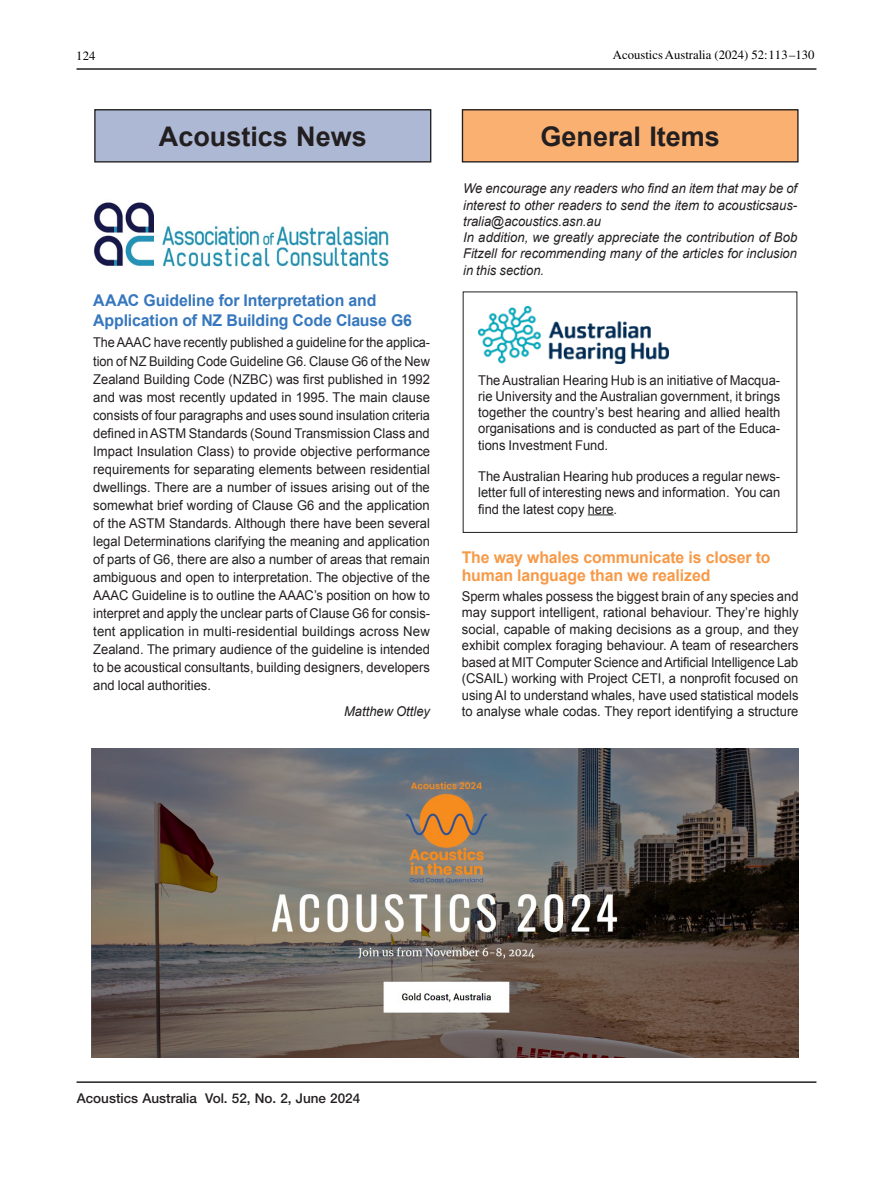
<style>
.page{position:relative;width:893px;height:1187px;background:#fff}
.page>*{position:absolute;margin:0;border:0;box-sizing:border-box;transform-origin:0 0}
.t1{font:27px "Arial Bold MT15";color:#231f20}
.t2{font:16.2px/19.4px "Arial Bold MT15";letter-spacing:-.01em;color:#3677bd}
.t3{font:16.2px/17.9px "Arial Bold MT15";letter-spacing:-.01em;color:#f79a48}
.t4{font:13.5px/18px "Arial MT21";color:#231f20;text-align:justify;scale:.94 1}
.t5{font:13.5px/16.5px "Arial MT21";color:#231f20;text-align:justify;scale:.96 1}
.t6{font:13.5px/16.2px "Arial Italic MT10";color:#231f20;scale:.96 1}
.t7{font:13.5px "Helvetica Neue LT Std Md 2";color:#231f20}
.t8{font:12.75px "Times";color:#000}
.t9{font:12.15px "Arial MT21";color:#231f20}
.s1{font-family:"Arial MT20"}
.s2{font-family:"Arial Italic MT9"}
.s3{font-family:"Arial Bold MT14"}
</style>
<div class="page">
<hr style="left:77px;top:68px;width:739px;height:2px;background:#231f20">
<hr style="left:77px;top:1081px;width:739px;height:1px;background:#231f20">
<img style="left:92px;top:748px;width:707px;height:309px">
<div style="left:95px;top:110px;width:336px;height:52px;background:#adb9d4"></div>
<div style="left:94px;top:109px;width:337px;height:53px;border:1px solid #231f20"></div>
<img style="left:94px;top:202px;width:295px;height:65px">
<div style="left:462px;top:110px;width:336px;height:52px;background:#fab071"></div>
<div style="left:462px;top:109px;width:337px;height:53px;border:1px solid #231f20"></div>
<svg style="left:588px;top:514px;width:26px;height:1px"></svg>
<img style="left:478px;top:306px;width:191px;height:58px">
<p class="t8" style="left:76px;top:51px;width:21px">124</p>
<p class="t8" style="left:613px;top:50px;width:203px">Acoustics Australia (2024) 52:113 –130</p>
<p class="t1" style="left:159px;top:118px;width:209px">Acoustics News</p>
<p class="t2" style="left:93px;top:291px;width:320px">AAAC Guideline for Interpretation and<br>Application of NZ Building Code Clause G6</p>
<p class="t4" style="left:93px;top:334px;width:360px">The AAAC have recently published a guideline for the applica&shy;tion of NZ Building Code Guideline G6. Clause G6 of the New <span class="s1">Zealand Building Code (NZBC) was first published in 1992 and was most recently updated in 1995. The main clause </span>consists of four paragraphs and uses sound insulation criteria <span class="s1">defined in ASTM Standards (Sound Transmission Class and Impact Insulation Class) to provide objective performance </span>requirements for separating elements between residential dwellings. There are a number of issues arising out of the somewhat brief wording of Clause G6 and the application <span class="s1">of the ASTM Standards. Although there have been several </span>legal Determinations clarifying the meaning and application of parts of G6, there are also a number of areas that remain <span class="s1">ambiguous and open to interpretation. The objective of the </span>AAAC Guideline is to outline the AAAC’s position on how to interpret and apply the unclear parts of Clause G6 for consis&shy;tent application in multi-residential buildings across New Zealand. The primary audience of the guideline is intended to be acoustical consultants, building designers, developers and local authorities.</p>
<p class="t6" style="left:344px;top:703px;width:91px">Matthew Ottley</p>
<p class="t1" style="left:540px;top:118px;width:181px">General Items</p>
<p class="t6" style="left:463px;top:181px;width:350px"><span class="s2">We encourage any readers who find an item that may be of </span>interest to other readers to send the item to acousticsaus&shy;tralia@acoustics.asn.au<br>In addition, we greatly appreciate the contribution of Bob Fitzell for recommending many of the articles for inclusion in this section.</p>
<p class="t5" style="left:478px;top:372px;width:316px"><span class="s1">The Australian Hearing Hub is an initiative of Macqua&shy;</span>rie University and the Australian government, it brings together the country’s best hearing and allied health organisations and is conducted as part of the Educa&shy;tions Investment Fund.</p>
<p class="t5" style="left:478px;top:468px;width:316px">The Australian Hearing hub produces a regular news&shy;letter full of interesting news and information. You can <span class="s1">find the latest copy</span> here.</p>
<p class="t3" style="left:462px;top:548px;width:310px">The way whales communicate is closer to <span class="s3">human language than we realized</span></p>
<p class="t5" style="left:462px;top:588px;width:352px">Sperm whales possess the biggest brain of any species and may support intelligent, rational behaviour. They’re highly <span class="s1">social, capable of making decisions as a group, and they </span>exhibit complex foraging behaviour. A team of researchers <span class="s1">based at MIT Computer Science and Artificial Intelligence Lab (CSAIL) working with Project CETI, a nonprofit focused on </span>using AI to understand whales, have used statistical models to analyse whale codas. They report identifying a structure</p>
<p class="t7" style="left:77px;top:1090px;width:285px">Acoustics Australia Vol. 52, No. 2, June 2024</p>
<p class="t9" style="left:94px;top:1091px;width:246px">Acoustics Australia Vol. 52, No. 2, June 2024</p>
</div>
